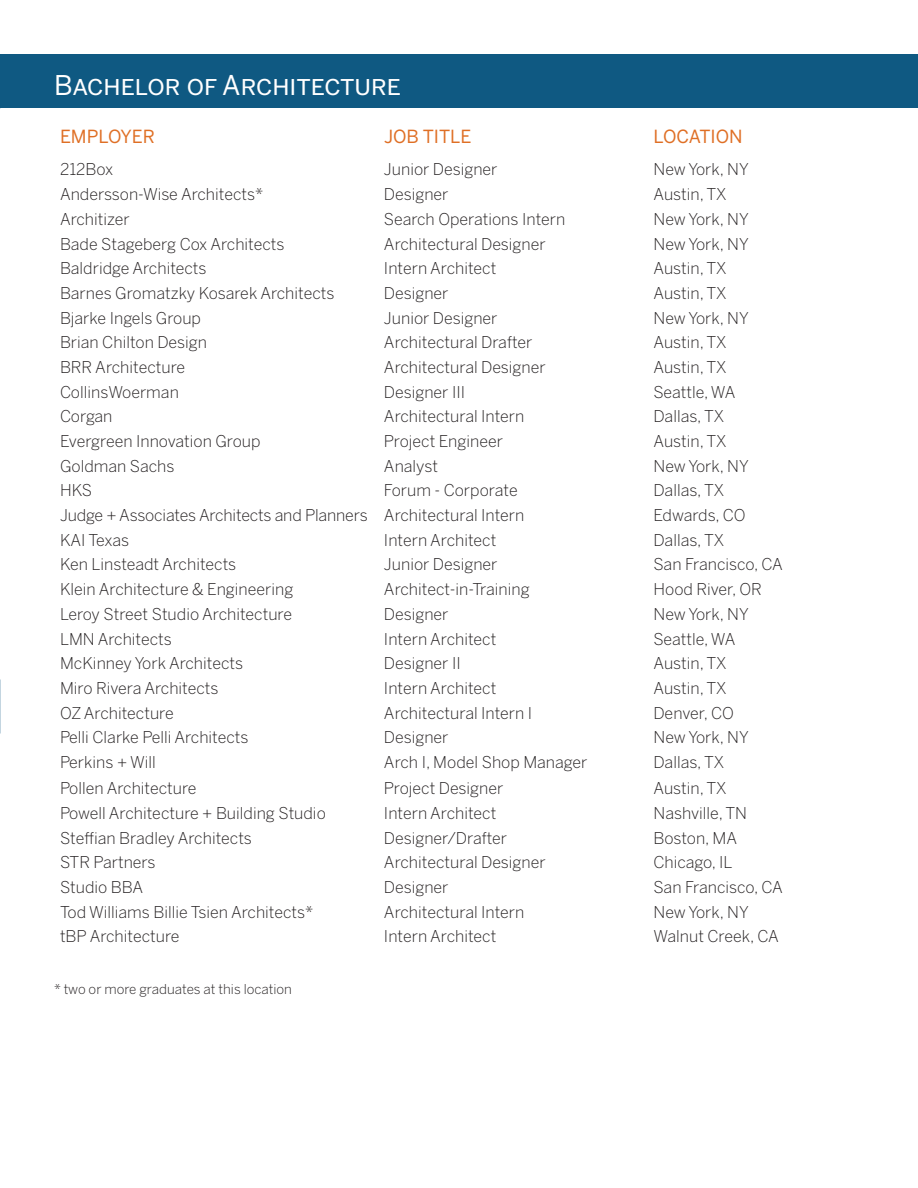
<style>
.page{position:relative;width:918px;height:1188px;background:#fff}
.page>*{position:absolute;margin:0;border:0;box-sizing:border-box;transform-origin:0 0}
.t1{font:27px "Benton Sans Regular SC";color:#fff}
.t2{font:18px "Benton Sans Regular SC";color:#df6f25}
.t3{font:300 16.2px "Benton Sans";color:#231f20}
.t4{font:300 13.5px "Benton Sans";color:#231f20}
</style>
<div class="page">
<div style="left:0;top:54px;width:917px;height:54px;background:#0f5982"></div>
<h1 class="t1" style="left:54px;top:69px;width:348px">Bachelor of Architecture</h1>
<p class="t2" style="left:60px;top:126px;width:97px">EMPLOYER</p>
<p class="t2" style="left:384px;top:126px;width:89px">JOB TITLE</p>
<p class="t2" style="left:653px;top:126px;width:91px">LOCATION</p>
<p class="t3" style="left:60px;top:160px;width:55px">212Box</p>
<p class="t3" style="left:384px;top:160px;width:115px">Junior Designer</p>
<p class="t3" style="left:653px;top:160px;width:97px">New York, NY</p>
<p class="t3" style="left:60px;top:185px;width:205px">Andersson-Wise Architects*</p>
<p class="t3" style="left:384px;top:185px;width:66px">Designer</p>
<p class="t3" style="left:653px;top:185px;width:75px">Austin, TX</p>
<p class="t3" style="left:60px;top:209px;width:71px">Architizer</p>
<p class="t3" style="left:384px;top:209px;width:183px">Search Operations Intern</p>
<p class="t3" style="left:653px;top:209px;width:97px">New York, NY</p>
<p class="t3" style="left:60px;top:234px;width:226px">Bade Stageberg Cox Architects</p>
<p class="t3" style="left:384px;top:234px;width:163px">Architectural Designer</p>
<p class="t3" style="left:653px;top:234px;width:97px">New York, NY</p>
<p class="t3" style="left:60px;top:259px;width:148px">Baldridge Architects</p>
<p class="t3" style="left:384px;top:259px;width:114px">Intern Architect</p>
<p class="t3" style="left:653px;top:259px;width:75px">Austin, TX</p>
<p class="t3" style="left:60px;top:283px;width:276px">Barnes Gromatzky Kosarek Architects</p>
<p class="t3" style="left:384px;top:283px;width:66px">Designer</p>
<p class="t3" style="left:653px;top:283px;width:75px">Austin, TX</p>
<p class="t3" style="left:60px;top:308px;width:143px">Bjarke Ingels Group</p>
<p class="t3" style="left:384px;top:308px;width:115px">Junior Designer</p>
<p class="t3" style="left:653px;top:308px;width:97px">New York, NY</p>
<p class="t3" style="left:60px;top:333px;width:149px">Brian Chilton Design</p>
<p class="t3" style="left:384px;top:333px;width:150px">Architectural Drafter</p>
<p class="t3" style="left:653px;top:333px;width:75px">Austin, TX</p>
<p class="t3" style="left:60px;top:358px;width:127px">BRR Architecture</p>
<p class="t3" style="left:384px;top:358px;width:163px">Architectural Designer</p>
<p class="t3" style="left:653px;top:358px;width:75px">Austin, TX</p>
<p class="t3" style="left:60px;top:382px;width:120px">CollinsWoerman</p>
<p class="t3" style="left:384px;top:382px;width:83px">Designer III</p>
<p class="t3" style="left:653px;top:382px;width:84px">Seattle, WA</p>
<p class="t3" style="left:60px;top:407px;width:54px">Corgan</p>
<p class="t3" style="left:384px;top:407px;width:142px">Architectural Intern</p>
<p class="t3" style="left:653px;top:407px;width:72px">Dallas, TX</p>
<p class="t3" style="left:60px;top:432px;width:202px">Evergreen Innovation Group</p>
<p class="t3" style="left:384px;top:432px;width:121px">Project Engineer</p>
<p class="t3" style="left:653px;top:432px;width:75px">Austin, TX</p>
<p class="t3" style="left:60px;top:456px;width:116px">Goldman Sachs</p>
<p class="t3" style="left:384px;top:456px;width:55px">Analyst</p>
<p class="t3" style="left:653px;top:456px;width:97px">New York, NY</p>
<p class="t3" style="left:60px;top:481px;width:34px">HKS</p>
<p class="t3" style="left:384px;top:481px;width:135px">Forum - Corporate</p>
<p class="t3" style="left:653px;top:481px;width:72px">Dallas, TX</p>
<p class="t3" style="left:60px;top:506px;width:466px">Judge + Associates Architects and Planners Architectural Intern</p>
<p class="t3" style="left:653px;top:506px;width:94px">Edwards, CO</p>
<p class="t3" style="left:60px;top:530px;width:71px">KAI Texas</p>
<p class="t3" style="left:384px;top:530px;width:114px">Intern Architect</p>
<p class="t3" style="left:653px;top:530px;width:72px">Dallas, TX</p>
<p class="t3" style="left:60px;top:555px;width:178px">Ken Linsteadt Architects</p>
<p class="t3" style="left:384px;top:555px;width:115px">Junior Designer</p>
<p class="t3" style="left:653px;top:555px;width:131px">San Francisco, CA</p>
<p class="t3" style="left:60px;top:580px;width:235px">Klein Architecture &amp; Engineering</p>
<p class="t3" style="left:384px;top:580px;width:147px">Architect-in-Training</p>
<p class="t3" style="left:653px;top:580px;width:110px">Hood River, OR</p>
<p class="t3" style="left:60px;top:604px;width:234px">Leroy Street Studio Architecture</p>
<p class="t3" style="left:384px;top:604px;width:66px">Designer</p>
<p class="t3" style="left:653px;top:604px;width:97px">New York, NY</p>
<p class="t3" style="left:60px;top:629px;width:113px">LMN Architects</p>
<p class="t3" style="left:384px;top:629px;width:114px">Intern Architect</p>
<p class="t3" style="left:653px;top:629px;width:84px">Seattle, WA</p>
<p class="t3" style="left:60px;top:654px;width:185px">McKinney York Architects</p>
<p class="t3" style="left:384px;top:654px;width:78px">Designer II</p>
<p class="t3" style="left:653px;top:654px;width:75px">Austin, TX</p>
<p class="t3" style="left:60px;top:678px;width:160px">Miro Rivera Architects</p>
<p class="t3" style="left:384px;top:678px;width:114px">Intern Architect</p>
<p class="t3" style="left:653px;top:678px;width:75px">Austin, TX</p>
<p class="t3" style="left:60px;top:703px;width:115px">OZ Architecture</p>
<p class="t3" style="left:384px;top:703px;width:150px">Architectural Intern I</p>
<p class="t3" style="left:653px;top:703px;width:82px">Denver, CO</p>
<p class="t3" style="left:60px;top:728px;width:190px">Pelli Clarke Pelli Architects</p>
<p class="t3" style="left:384px;top:728px;width:66px">Designer</p>
<p class="t3" style="left:653px;top:728px;width:97px">New York, NY</p>
<p class="t3" style="left:60px;top:752px;width:97px">Perkins + Will</p>
<p class="t3" style="left:384px;top:752px;width:205px">Arch I, Model Shop Manager</p>
<p class="t3" style="left:653px;top:752px;width:72px">Dallas, TX</p>
<p class="t3" style="left:60px;top:779px;width:138px">Pollen Architecture</p>
<p class="t3" style="left:384px;top:779px;width:121px">Project Designer</p>
<p class="t3" style="left:653px;top:779px;width:75px">Austin, TX</p>
<p class="t3" style="left:60px;top:803px;width:267px">Powell Architecture + Building Studio</p>
<p class="t3" style="left:384px;top:803px;width:114px">Intern Architect</p>
<p class="t3" style="left:653px;top:803px;width:95px">Nashville, TN</p>
<p class="t3" style="left:60px;top:828px;width:193px">Steffian Bradley Architects</p>
<p class="t3" style="left:384px;top:828px;width:125px">Designer/Drafter</p>
<p class="t3" style="left:653px;top:828px;width:85px">Boston, MA</p>
<p class="t3" style="left:60px;top:853px;width:97px">STR Partners</p>
<p class="t3" style="left:384px;top:853px;width:163px">Architectural Designer</p>
<p class="t3" style="left:653px;top:853px;width:81px">Chicago, IL</p>
<p class="t3" style="left:60px;top:877px;width:85px">Studio BBA</p>
<p class="t3" style="left:384px;top:877px;width:66px">Designer</p>
<p class="t3" style="left:653px;top:877px;width:131px">San Francisco, CA</p>
<p class="t3" style="left:60px;top:902px;width:255px">Tod Williams Billie Tsien Architects*</p>
<p class="t3" style="left:384px;top:902px;width:142px">Architectural Intern</p>
<p class="t3" style="left:653px;top:902px;width:97px">New York, NY</p>
<p class="t3" style="left:60px;top:927px;width:121px">tBP Architecture</p>
<p class="t3" style="left:384px;top:927px;width:114px">Intern Architect</p>
<p class="t3" style="left:653px;top:927px;width:127px">Walnut Creek, CA</p>
<p class="t4" style="left:54px;top:981px;width:239px">* two or more graduates at this location</p>
</div>
